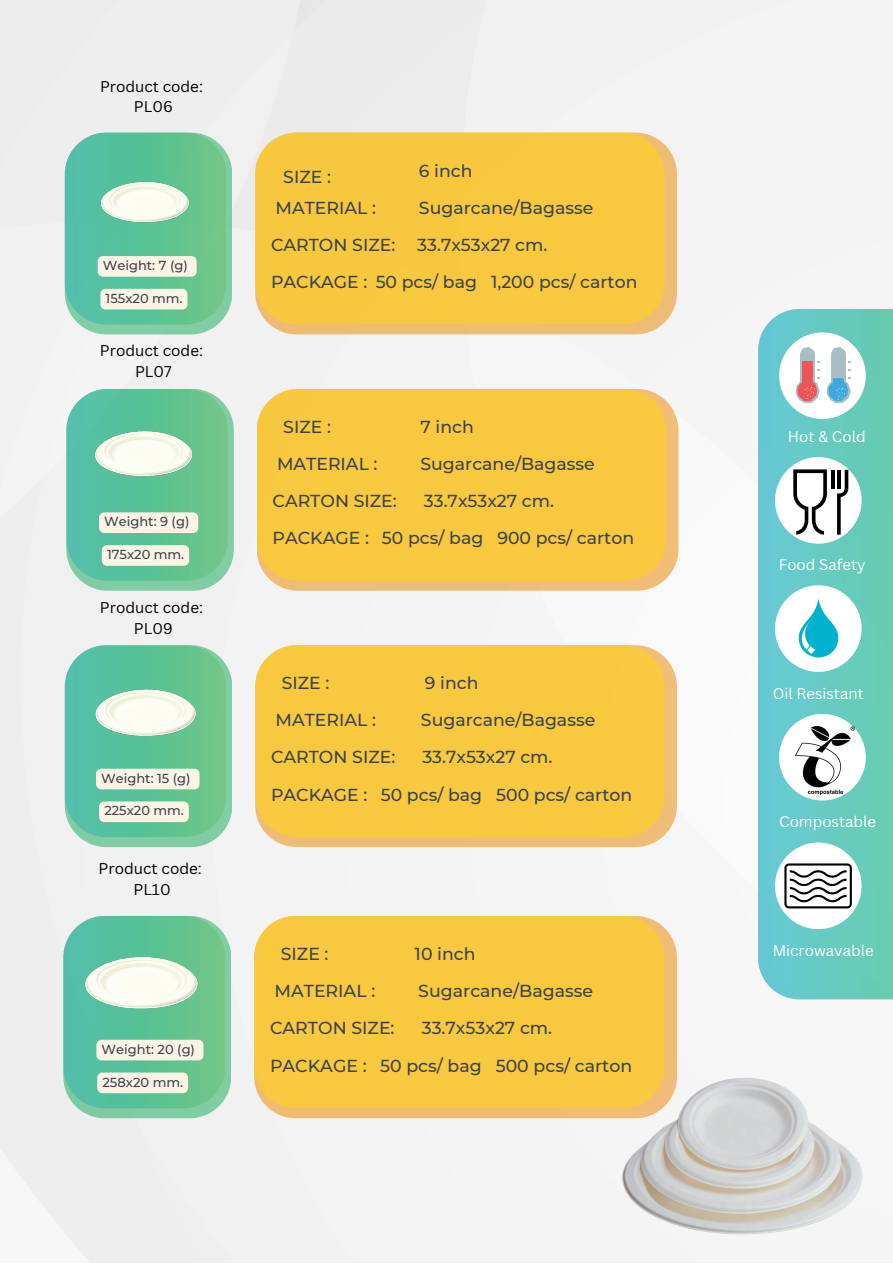
<style>
.page{position:relative;width:893px;height:1264px;background:#fff}
.page>*{position:absolute;margin:0;border:0;box-sizing:border-box;transform-origin:0 0}
.t1{font:500 17.4px "Montserrat";color:#3a434f}
.t2{font:500 17.25px "Montserrat";color:#3a434f}
.t3{font:15.15px "Canva Sans";color:#000}
.t4{font:15px "Canva Sans";color:#fff}
.t5{font:500 13.05px "Montserrat";color:#3a434f}
</style>
<div class="page">
<div style="left:0;top:220px;width:65px;height:398px;background:#f1f1f1"></div>
<div style="left:225px;top:0;width:234px;height:132px;background:#ebebeb"></div>
<div style="left:153px;top:227px;width:334px;height:1035px;background:#f3f3f3"></div>
<div style="left:86px;top:586px;width:70px;height:589px;background:#f1f1f1"></div>
<div style="left:21px;top:428px;width:68px;height:610px;background:#f0f0f0"></div>
<div style="left:554px;top:1118px;width:66px;height:144px;background:#f4f4f4"></div>
<div style="left:145px;top:31px;width:148px;height:196px;background:#eee"></div>
<div style="left:43px;top:221px;width:182px;height:257px;background:#f1f1f1"></div>
<div style="left:462px;top:288px;width:430px;height:712px;background:#f6f6f6"></div>
<svg style="left:65px;top:132px;width:167px;height:202px;fill:#80cca3"></svg>
<div style="left:65px;top:132px;width:161px;height:192px;background:linear-gradient(to right,#4dbfa9,#6dc685);border-radius:42px"></div>
<img style="left:97px;top:168px;width:96px;height:66px">
<svg style="left:255px;top:132px;width:422px;height:202px;fill:#efbc78"></svg>
<div style="left:255px;top:132px;width:409px;height:192px;background:#f8c83f;border-radius:42px"></div>
<div style="left:66px;top:389px;width:167px;height:201px;background:linear-gradient(to right,#81cca4,#7fcca1);border-radius:42px"></div>
<div style="left:66px;top:389px;width:161px;height:192px;background:linear-gradient(to right,#4fbfab,#6dc685);border-radius:42px"></div>
<img style="left:91px;top:416px;width:106px;height:73px">
<div style="left:257px;top:389px;width:421px;height:201px;background:#f1bd79;border-radius:42px"></div>
<div style="left:257px;top:389px;width:409px;height:192px;background:#f8c83f;border-radius:42px"></div>
<div style="left:65px;top:645px;width:167px;height:202px;background:#80cca3;border-radius:42px"></div>
<div style="left:65px;top:645px;width:161px;height:192px;background:linear-gradient(to right,#4dbfaa,#6ec685);border-radius:42px"></div>
<img style="left:91px;top:673px;width:109px;height:77px">
<div style="left:255px;top:645px;width:422px;height:202px;background:#f0bd78;border-radius:42px"></div>
<div style="left:255px;top:645px;width:409px;height:192px;background:#f8c83f;border-radius:42px"></div>
<div style="left:63px;top:915px;width:168px;height:203px;background:#80cca3;border-radius:42px"></div>
<div style="left:63px;top:915px;width:162px;height:193px;background:linear-gradient(to right,#4dbfa9,#6dc585);border-radius:42px"></div>
<img style="left:80px;top:939px;width:123px;height:85px">
<svg style="left:254px;top:915px;width:423px;height:203px;fill:#efbc78"></svg>
<div style="left:254px;top:915px;width:410px;height:193px;background:#f8c83f;border-radius:42px"></div>
<div style="left:758px;top:309px;width:134px;height:690px;background:linear-gradient(to right,#6acad8,#67cdae)"></div>
<div style="left:779px;top:332px;width:86px;height:87px;background:#fff;border-radius:50%"></div>
<svg style="left:826px;top:347px;width:24px;height:56px"></svg>
<svg style="left:795px;top:347px;width:24px;height:56px"></svg>
<div style="left:775px;top:457px;width:86px;height:86px;background:#fff;border-radius:50%"></div>
<div style="left:775px;top:585px;width:86px;height:87px;background:#fff;border-radius:50%"></div>
<svg style="left:798px;top:598px;width:41px;height:59px"></svg>
<div style="left:779px;top:714px;width:86px;height:86px;background:#fff;border-radius:50%"></div>
<div style="left:775px;top:842px;width:86px;height:87px;background:#fff;border-radius:50%"></div>
<img style="left:585px;top:1043px;width:278px;height:216px">
<svg style="left:793px;top:469px;width:33px;height:65px"></svg>
<svg style="left:831px;top:470px;width:3px;height:19px"></svg>
<svg style="left:837px;top:470px;width:11px;height:64px"></svg>
<div style="left:98px;top:256px;width:99px;height:21px;background:#fdf4e6;border-radius:5px"></div>
<div style="left:100px;top:289px;width:87px;height:20px;background:#fdf4e6"></div>
<div style="left:99px;top:512px;width:99px;height:21px;background:#fdf4e6;border-radius:5px"></div>
<div style="left:102px;top:545px;width:87px;height:20px;background:#fdf4e6"></div>
<div style="left:96px;top:768px;width:103px;height:21px;background:#fdf4e6;border-radius:5px"></div>
<svg style="left:99px;top:801px;width:90px;height:21px"></svg>
<div style="left:96px;top:1039px;width:107px;height:21px;background:#fdf4e6;border-radius:5px"></div>
<div style="left:97px;top:1072px;width:91px;height:21px;background:#fdf4e6"></div>
<img style="left:795px;top:726px;width:59px;height:68px">
<svg style="left:784px;top:863px;width:67px;height:45px"></svg>
<p class="t3" style="left:100px;top:76px;width:104px">Product code:</p>
<p class="t3" style="left:134px;top:96px;width:40px">PL06</p>
<p class="t5" style="left:103px;top:257px;width:86px">Weight: 7 (g)</p>
<p class="t5" style="left:106px;top:290px;width:78px">155x20 mm.</p>
<p class="t3" style="left:100px;top:340px;width:105px">Product code:</p>
<p class="t3" style="left:135px;top:361px;width:38px">PL07</p>
<p class="t5" style="left:104px;top:513px;width:87px">Weight: 9 (g)</p>
<p class="t5" style="left:107px;top:546px;width:79px">175x20 mm.</p>
<p class="t3" style="left:100px;top:596px;width:105px">Product code:</p>
<p class="t3" style="left:134px;top:617px;width:40px">PL09</p>
<p class="t5" style="left:101px;top:770px;width:91px">Weight: 15 (g)</p>
<p class="t5" style="left:104px;top:802px;width:81px">225x20 mm.</p>
<p class="t3" style="left:98px;top:857px;width:105px">Product code:</p>
<p class="t3" style="left:133px;top:878px;width:39px">PL10</p>
<p class="t5" style="left:102px;top:1041px;width:95px">Weight: 20 (g)</p>
<p class="t5" style="left:102px;top:1073px;width:82px">258x20 mm.</p>
<p class="t2" style="left:283px;top:166px;width:49px">SIZE :</p>
<p class="t2" style="left:275px;top:197px;width:102px">MATERIAL :</p>
<p class="t2" style="left:419px;top:160px;width:55px">6 inch</p>
<p class="t2" style="left:419px;top:197px;width:176px">Sugarcane/Bagasse</p>
<p class="t2" style="left:271px;top:234px;width:126px">CARTON SIZE:</p>
<p class="t2" style="left:417px;top:234px;width:132px">33.7x53x27 cm.</p>
<p class="t2" style="left:271px;top:271px;width:98px">PACKAGE :</p>
<p class="t2" style="left:375px;top:271px;width:263px">50 pcs/ bag 1,200 pcs/ carton</p>
<p class="t2" style="left:283px;top:416px;width:49px">SIZE :</p>
<p class="t2" style="left:277px;top:453px;width:102px">MATERIAL :</p>
<p class="t2" style="left:420px;top:416px;width:55px">7 inch</p>
<p class="t2" style="left:420px;top:453px;width:176px">Sugarcane/Bagasse</p>
<p class="t2" style="left:272px;top:490px;width:126px">CARTON SIZE:</p>
<p class="t2" style="left:424px;top:490px;width:132px">33.7x53x27 cm.</p>
<p class="t2" style="left:272px;top:527px;width:98px">PACKAGE :</p>
<p class="t2" style="left:382px;top:527px;width:254px">50 pcs/ bag 900 pcs/ carton</p>
<p class="t2" style="left:282px;top:672px;width:49px">SIZE :</p>
<p class="t2" style="left:275px;top:709px;width:102px">MATERIAL :</p>
<p class="t2" style="left:425px;top:672px;width:55px">9 inch</p>
<p class="t2" style="left:421px;top:709px;width:176px">Sugarcane/Bagasse</p>
<p class="t2" style="left:271px;top:746px;width:126px">CARTON SIZE:</p>
<p class="t2" style="left:422px;top:746px;width:132px">33.7x53x27 cm.</p>
<p class="t2" style="left:271px;top:783px;width:98px">PACKAGE :</p>
<p class="t2" style="left:381px;top:783px;width:253px">50 pcs/ bag 500 pcs/ carton</p>
<p class="t1" style="left:281px;top:943px;width:49px">SIZE :</p>
<p class="t1" style="left:274px;top:980px;width:102px">MATERIAL :</p>
<p class="t1" style="left:414px;top:943px;width:63px">10 inch</p>
<p class="t1" style="left:418px;top:980px;width:176px">Sugarcane/Bagasse</p>
<p class="t1" style="left:270px;top:1017px;width:126px">CARTON SIZE:</p>
<p class="t1" style="left:422px;top:1017px;width:132px">33.7x53x27 cm.</p>
<p class="t1" style="left:270px;top:1054px;width:98px">PACKAGE :</p>
<p class="t1" style="left:380px;top:1054px;width:253px">50 pcs/ bag 500 pcs/ carton</p>
<p class="t4" style="left:787px;top:425px;width:79px">Hot &amp; Cold</p>
<p class="t4" style="left:778px;top:554px;width:88px">Food Safety</p>
<p class="t4" style="left:772px;top:682px;width:93px">Oil Resistant</p>
<p class="t4" style="left:779px;top:811px;width:98px">Compostable</p>
<p class="t4" style="left:772px;top:939px;width:102px">Microwavable</p>
</div>
